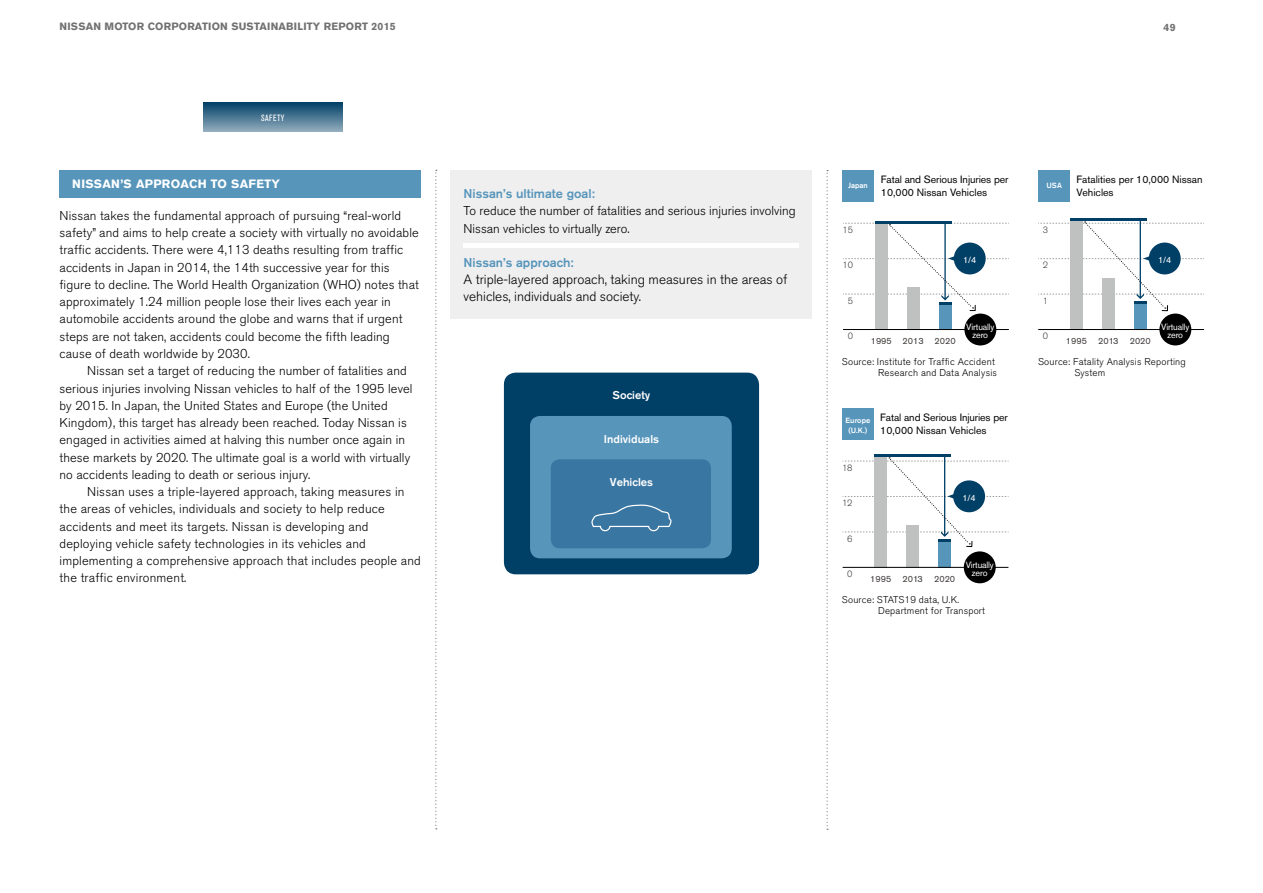
<style>
.page{position:relative;width:1263px;height:893px;background:#fff}
.page>*{position:absolute;margin:0;border:0;box-sizing:border-box;transform-origin:0 0}
.t1{font:300 13.5px/17.2px "Nissan AG";color:#000}
.t2{font:300 12.75px/17.2px "Nissan AG";letter-spacing:.01em;color:#000}
.t3{font:500 12.75px "Nissan AG";color:#5795bb}
.t4{font:700 12px "Nissan AG";letter-spacing:.025em;color:#fff}
.t5{font:500 11.25px "Nissan AG";color:#fff}
.t6{font:10.5px/12.8px "Nissan AG";color:#000}
.t7{font:700 10.5px "Nissan AG";letter-spacing:.02em;color:#727171}
.t8{font:300 9.75px/11.2px "Nissan AG";letter-spacing:.02em;color:#000}
.t9{font:9px/8.2px "Nissan AG";letter-spacing:-.02em;color:#fff;text-align:center}
.t10{font:9px "Nissan AG";color:#3e3a39}
.t11{font:300 9px "Nissan AG";color:#3e3a39}
.t12{font:condensed 9px "Nissan AG";letter-spacing:.05em;color:#fff}
.t13{font:500 7.5px/9.8px "Nissan AG";color:#fff;text-align:center}
</style>
<div class="page">
<svg style="left:435px;top:170px;width:2px;height:659px"></svg>
<svg style="left:826px;top:170px;width:2px;height:660px"></svg>
<div style="left:875px;top:221px;width:13px;height:108px;background:#bfc0c0"></div>
<div style="left:939px;top:303px;width:12px;height:26px;background:#5795bb"></div>
<hr style="left:875px;top:221px;width:76px;height:2px;background:#003f66">
<div style="left:907px;top:287px;width:12px;height:42px;background:#bfc0c0"></div>
<hr style="left:843px;top:329px;width:166px;height:1px;background:#000">
<div style="left:1070px;top:218px;width:13px;height:111px;background:#bfc0c0"></div>
<div style="left:1134px;top:301px;width:13px;height:28px;background:#5795bb"></div>
<div style="left:1102px;top:278px;width:13px;height:51px;background:#bfc0c0"></div>
<hr style="left:1038px;top:329px;width:166px;height:1px;background:#000">
<hr style="left:1070px;top:218px;width:77px;height:2px;background:#003f66">
<div style="left:874px;top:454px;width:13px;height:113px;background:#bfc0c0"></div>
<div style="left:938px;top:539px;width:13px;height:28px;background:#5795bb"></div>
<div style="left:906px;top:525px;width:13px;height:42px;background:#bfc0c0"></div>
<hr style="left:843px;top:567px;width:165px;height:1px;background:#000">
<hr style="left:874px;top:454px;width:77px;height:2px;background:#003f66">
<div style="left:842px;top:170px;width:32px;height:32px;background:#5795bb"></div>
<div style="left:964px;top:314px;width:32px;height:31px;background:#000;border-radius:50%"></div>
<div style="left:1159px;top:314px;width:32px;height:31px;background:#000;border-radius:50%"></div>
<div style="left:964px;top:551px;width:32px;height:32px;background:#000;border-radius:50%"></div>
<div style="left:1038px;top:170px;width:32px;height:32px;background:#5795bb"></div>
<div style="left:842px;top:408px;width:32px;height:32px;background:#5795bb"></div>
<svg style="left:843px;top:222px;width:166px;height:89px"></svg>
<svg style="left:1038px;top:220px;width:166px;height:91px"></svg>
<svg style="left:843px;top:456px;width:166px;height:91px"></svg>
<div style="left:504px;top:373px;width:255px;height:201px;background:#003f66;border-radius:12px"></div>
<div style="left:530px;top:416px;width:202px;height:142px;background:#5795bb;border-radius:10px"></div>
<div style="left:551px;top:459px;width:160px;height:89px;background:#3a76a2;border-radius:9px"></div>
<svg style="left:591px;top:504px;width:81px;height:28px"></svg>
<div style="left:60px;top:170px;width:361px;height:28px;background:#5795bb"></div>
<div style="left:451px;top:170px;width:361px;height:149px;background:#efefef"></div>
<hr style="left:463px;top:244px;width:336px;height:4px;background:#fff">
<div style="left:203px;top:102px;width:139px;height:30px;background:linear-gradient(to bottom,#003e66,#8faabb)"></div>
<p class="t7" style="left:60px;top:20px;width:195px">NISSAN MOTOR CORPORATION SUSTAINA</p>
<p class="t7" style="left:286px;top:20px;width:61px">BILITY REPORT</p>
<p class="t7" style="left:371px;top:20px;width:26px">2015</p>
<p class="t7" style="left:1164px;top:21px;width:13px">49</p>
<p class="t12" style="left:261px;top:113px;width:25px">Safety</p>
<p class="t4" style="left:72px;top:177px;width:209px">NISSAN’S APPROACH TO SAFETY</p>
<p class="t2" style="left:60px;top:207px;width:361px">Nissan takes the fundamental approach of pursuing “real-world safety” and aims to help create a society with virtually no avoidable traffic accidents. There were 4,113 deaths resulting from traffic accidents in Japan in 2014, the 14th successive year for this figure to decline. The World Health Organization (WHO) notes that approximately 1.24 million people lose their lives each year in automobile accidents around the globe and warns that if urgent steps are not taken, accidents could become the fifth leading cause of death worldwide by 2030.</p>
<p class="t2" style="left:60px;top:362px;width:355px;text-indent:28px">Nissan set a target of reducing the number of fatalities and serious injuries involving Nissan vehicles to half of the 1995 level by 2015. In Japan, the United States and Europe (the United Kingdom), this target has already been reached. Today Nissan is engaged in activities aimed at halving this number once again in these markets by 2020. The ultimate goal is a world with virtually no accidents leading to death or serious injury.</p>
<p class="t2" style="left:60px;top:483px;width:363px;text-indent:28px">Nissan uses a triple-layered approach, taking measures in the areas of vehicles, individuals and society to help reduce accidents and meet its targets. Nissan is developing and deploying vehicle safety technologies in its vehicles and implementing a comprehensive approach that includes people and the traffic environment.</p>
<p class="t3" style="left:463px;top:186px;width:133px">Nissan’s ultimate goal:</p>
<p class="t2" style="left:463px;top:203px;width:334px">To reduce the number of fatalities and serious injuries involving<br>Nissan vehicles to virtually zero.</p>
<p class="t3" style="left:463px;top:255px;width:112px">Nissan’s approach:</p>
<p class="t1" style="left:463px;top:271px;width:325px">A triple-layered approach, taking measures in the areas of vehicles, individuals and society.</p>
<p class="t5" style="left:613px;top:389px;width:39px">Society</p>
<p class="t5" style="left:604px;top:432px;width:57px">I ndividuals</p>
<p class="t5" style="left:610px;top:475px;width:45px">Vehicles</p>
<p class="t13" style="left:848px;top:180px;width:21px">Japan</p>
<p class="t6" style="left:881px;top:173px;width:129px">Fatal and Serious Injuries per<br>10,000 Nissan Vehicles</p>
<p class="t13" style="left:1046px;top:180px;width:12px">USA</p>
<p class="t6" style="left:1076px;top:173px;width:127px">Fatalities per 10,000 Nissan<br>Vehicles</p>
<p class="t11" style="left:842px;top:225px;width:12px">15</p>
<p class="t11" style="left:842px;top:260px;width:12px">10</p>
<p class="t11" style="left:848px;top:296px;width:7px">5</p>
<p class="t11" style="left:848px;top:331px;width:7px">0</p>
<p class="t9" style="left:963px;top:255px;width:15px">1/4</p>
<p class="t10" style="left:871px;top:335px;width:86px">1995 2013 2020</p>
<p class="t9" style="left:966px;top:322px;width:30px">Virtually zero</p>
<p class="t11" style="left:1043px;top:225px;width:7px">3</p>
<p class="t11" style="left:1043px;top:260px;width:7px">2</p>
<p class="t11" style="left:1043px;top:296px;width:7px">1</p>
<p class="t11" style="left:1043px;top:331px;width:7px">0</p>
<p class="t9" style="left:1158px;top:255px;width:15px">1/4</p>
<p class="t10" style="left:1066px;top:335px;width:86px">1995 2013 2020</p>
<p class="t9" style="left:1161px;top:322px;width:30px">Virtually zero</p>
<p class="t8" style="left:842px;top:356px;width:157px;text-align:right">Source: Institute for Traffic Accident<br>Research and Data Analysis</p>
<p class="t8" style="left:1074px;top:356px;width:113px;text-indent:-36px">Source: Fatality Analysis Reporting<br>System</p>
<p class="t13" style="left:845px;top:415px;width:26px">Europe (U.K.)</p>
<p class="t6" style="left:880px;top:411px;width:129px">Fatal and Serious Injuries per<br>10,000 Nissan Vehicles</p>
<p class="t11" style="left:842px;top:463px;width:12px">18</p>
<p class="t11" style="left:842px;top:498px;width:12px">12</p>
<p class="t11" style="left:847px;top:534px;width:7px">6</p>
<p class="t11" style="left:847px;top:569px;width:7px">0</p>
<p class="t9" style="left:962px;top:493px;width:15px">1/4</p>
<p class="t10" style="left:870px;top:573px;width:86px">1995 2013 2020</p>
<p class="t9" style="left:966px;top:560px;width:30px">Virtually zero</p>
<p class="t8" style="left:878px;top:594px;width:108px;text-indent:-36px">Source: STATS19 data, U.K.<br>Department for Transport</p>
</div>
